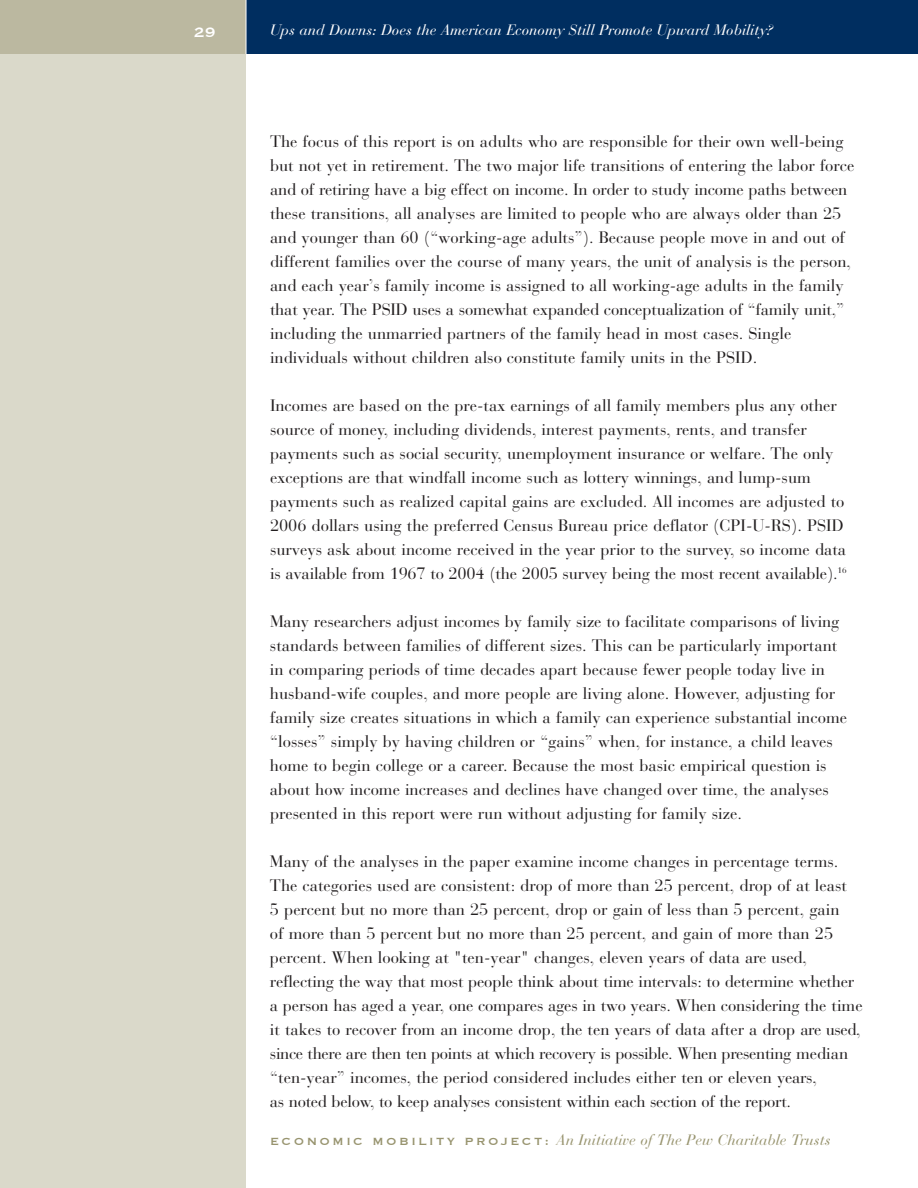
<style>
.page{position:relative;width:918px;height:1188px;background:#fff}
.page>*{position:absolute;margin:0;border:0;box-sizing:border-box;transform-origin:0 0}
.t1{font:18px "Copperplate";color:#fff}
.t2{font:16.5px/24px "Bauer Bodoni";color:#231f20}
.t3{font:italic 15px "Bauer Bodoni";color:#fff}
.t4{font:italic 15px "Bauer Bodoni";color:#98946f}
.s1{font-family:"Copperplate";font-style:normal;font-size:13.5px}
</style>
<div class="page">
<div style="left:0;top:54px;width:246px;height:1134px;background:#dad9ca"></div>
<div style="left:246px;top:0;width:672px;height:54px;background:#002e60"></div>
<div style="left:0;top:0;width:246px;height:54px;background:#bbb8a0"></div>
<hr style="left:246px;top:0;width:1px;height:54px;background:#fff">
<p class="t1" style="left:194px;top:23px;width:23px">29</p>
<p class="t3" style="left:270px;top:25px;width:504px">Ups and Downs: Does the American Economy Still Promote Upward Mobility?</p>
<p class="t2" style="left:270px;top:132px;width:586px">The focus of this report is on adults who are responsible for their own well-being but not yet in retirement. The two major life transitions of entering the labor force and of retiring have a big effect on income. In order to study income paths between these transitions, all analyses are limited to people who are always older than 25 and younger than 60 (“working-age adults”). Because people move in and out of different families over the course of many years, the unit of analysis is the person, and each year’s family income is assigned to all working-age adults in the family that year. The PSID uses a somewhat expanded conceptualization of “family unit,” including the unmarried partners of the family head in most cases. Single individuals without children also constitute family units in the PSID.</p>
<p class="t2" style="left:270px;top:396px;width:578px">Incomes are based on the pre-tax earnings of all family members plus any other source of money, including dividends, interest payments, rents, and transfer payments such as social security, unemployment insurance or welfare. The only exceptions are that windfall income such as lottery winnings, and lump-sum payments such as realized capital gains are excluded. All incomes are adjusted to 2006 dollars using the preferred Census Bureau price deflator (CPI-U-RS). PSID surveys ask about income received in the year prior to the survey, so income data is available from 1967 to 2004 (the 2005 survey being the most recent available).<sup>16</sup></p>
<p class="t2" style="left:270px;top:611px;width:579px">Many researchers adjust incomes by family size to facilitate comparisons of living standards between families of different sizes. This can be particularly important in comparing periods of time decades apart because fewer people today live in husband-wife couples, and more people are living alone. However, adjusting for family size creates situations in which a family can experience substantial income “losses” simply by having children or “gains” when, for instance, a child leaves home to begin college or a career. Because the most basic empirical question is about how income increases and declines have changed over time, the analyses presented in this report were run without adjusting for family size.</p>
<p class="t2" style="left:270px;top:851px;width:594px">Many of the analyses in the paper examine income changes in percentage terms.<br>The categories used are consistent: drop of more than 25 percent, drop of at least<br>5 percent but no more than 25 percent, drop or gain of less than 5 percent, gain<br>of more than 5 percent but no more than 25 percent, and gain of more than 25 percent. When looking at "ten-year" changes, eleven years of data are used, reflecting the way that most people think about time intervals: to determine whether a person has aged a year, one compares ages in two years. When considering the time it takes to recover from an income drop, the ten years of data after a drop are used, since there are then ten points at which recovery is possible. When presenting median “ten-year” incomes, the period considered includes either ten or eleven years,<br>as noted below, to keep analyses consistent within each section of the report.</p>
<p class="t4" style="left:270px;top:1135px;width:562px"><span class="s1">economic mobility pRoJect:</span> An Initiative of The Pew Charitable Trusts</p>
</div>
